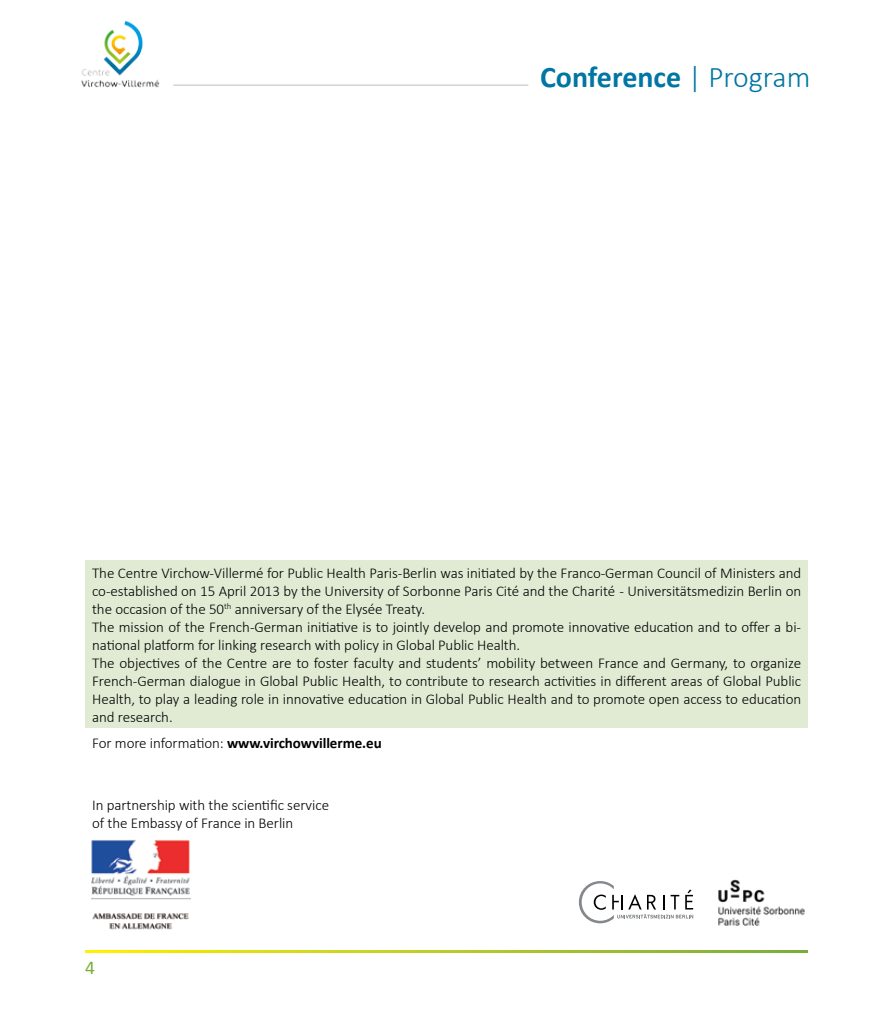
<style>
.page{position:relative;width:893px;height:1021px;background:#fff}
.page>*{position:absolute;margin:0;border:0;box-sizing:border-box;transform-origin:0 0}
.t1{font:700 30px "Calibri";color:#0076a3}
.t2{font:19.5px "Calibri";color:#79ad36}
.t3{font:300 15px/18px "Calibri";letter-spacing:-.005em;color:#000}
.t4{font:700 15px "Calibri";letter-spacing:-.005em;color:#000}
.s1{font-weight:300}
</style>
<div class="page">
<img style="left:81px;top:20px;width:79px;height:68px">
<svg style="left:85px;top:950px;width:723px;height:2px"></svg>
<hr style="left:173px;top:84px;width:355px;height:2px;background:#d1d3d4">
<svg style="left:579px;top:881px;width:114px;height:42px"></svg>
<div style="left:85px;top:560px;width:723px;height:167px;background:#e1ebd4"></div>
<img style="left:718px;top:879px;width:87px;height:47px">
<img style="left:91px;top:839px;width:99px;height:91px">
<h1 class="t1" style="left:540px;top:57px;width:272px">Conference <span class="s1">| Program</span></h1>
<p class="t3" style="left:92px;top:563px;width:711px">The Centre Virchow-Villermé for Public Health Paris-Berlin was initiated by the Franco-German Council of Ministers and co-established on 15 April 2013 by the University of Sorbonne Paris Cité and the Charité - Universitätsmedizin Berlin on the occasion of the 50<sup>th</sup> anniversary of the Elysée Treaty.<br>The mission of the French-German initiative is to jointly develop and promote innovative education and to offer a bi&shy;national platform for linking research with policy in Global Public Health.<br>The objectives of the Centre are to foster faculty and students’ mobility between France and Germany, to organize French-German dialogue in Global Public Health, to contribute to research activities in different areas of Global Public Health, to play a leading role in innovative education in Global Public Health and to promote open access to education and research.</p>
<p class="t4" style="left:92px;top:733px;width:291px"><span class="s1">For more information:</span> www.virchowvillerme.eu</p>
<p class="t3" style="left:92px;top:795px;width:238px">In partnership with the scientific service of the Embassy of France in Berlin</p>
<h2 class="t2" style="left:85px;top:955px;width:11px">4</h2>
</div>
